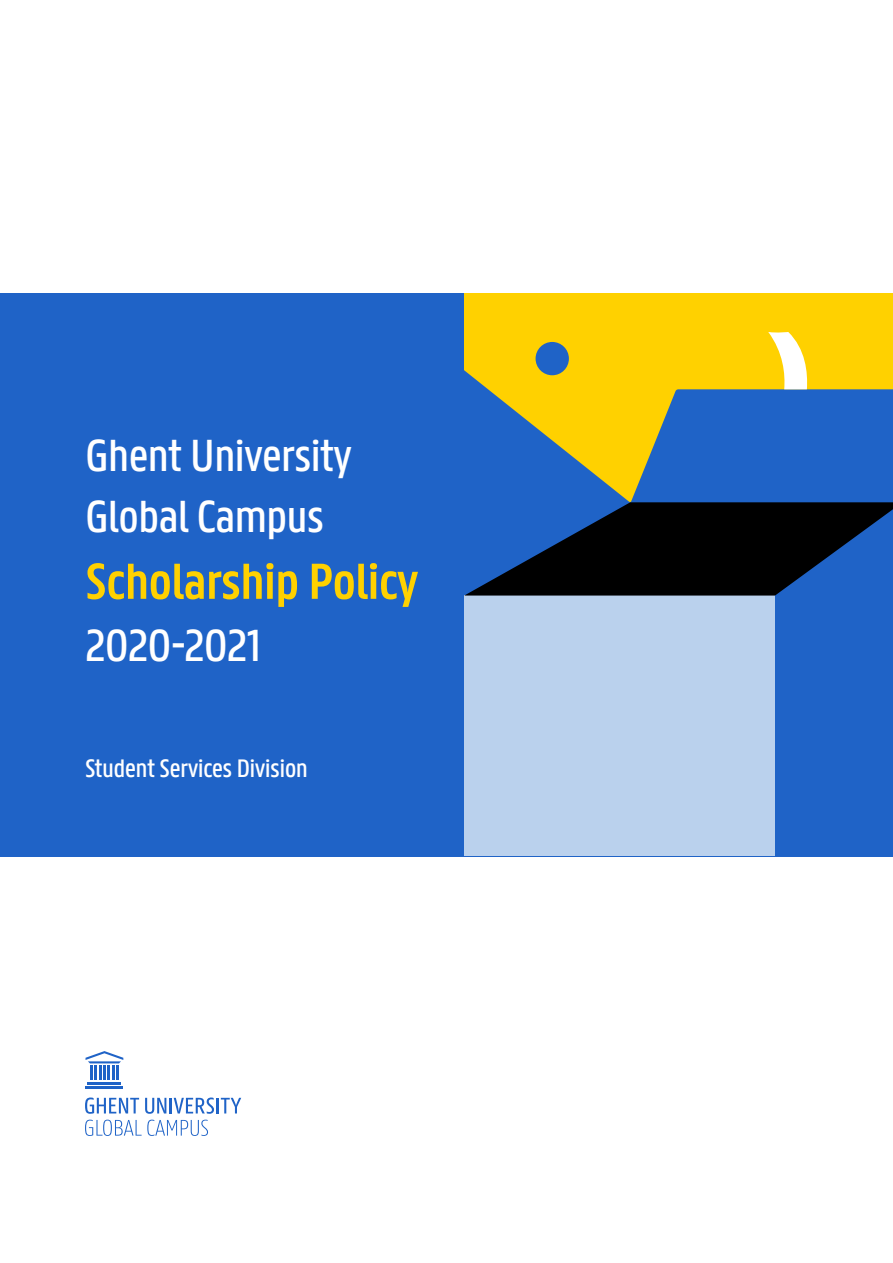
<style>
.page{position:relative;width:893px;height:1263px;background:#fff}
.page>*{position:absolute;margin:0;border:0;box-sizing:border-box;transform-origin:0 0}
.t1{font:600 54px "U Gent Panno Text";letter-spacing:-.025em;color:#ffd100}
.t2{font:500 48px/61.5px "U Gent Panno Text";letter-spacing:-.025em;color:#fff}
.t3{font:500 27px "U Gent Panno Text";letter-spacing:-.025em;color:#fff}
</style>
<div class="page">
<div style="left:0;top:293px;width:893px;height:564px;background:#1f63c7"></div>
<svg style="left:464px;top:293px;width:429px;height:209px;fill:#ffd100"></svg>
<svg style="left:768px;top:332px;width:40px;height:57px;background:#ffea8d"></svg>
<div style="left:464px;top:595px;width:311px;height:261px;background:#bad1ed"></div>
<svg style="left:465px;top:502px;width:428px;height:93px"></svg>
<hr style="left:86px;top:1087px;width:37px;height:2px;background:#1f63c7">
<hr style="left:88px;top:1082px;width:33px;height:2px;background:#1f63c7">
<svg style="left:86px;top:1051px;width:37px;height:29px"></svg>
<svg style="left:85px;top:1097px;width:54px;height:17px"></svg>
<svg style="left:85px;top:1120px;width:123px;height:16px"></svg>
<svg style="left:145px;top:1097px;width:96px;height:17px"></svg>
<p class="t2" style="left:85px;top:424px;width:269px">Ghent University<br>Global Campus</p>
<p class="t1" style="left:85px;top:549px;width:335px">Scholarship Policy</p>
<p class="t2" style="left:85px;top:614px;width:178px">2020-2021</p>
<p class="t3" style="left:85px;top:752px;width:225px">Student Services Division</p>
</div>
